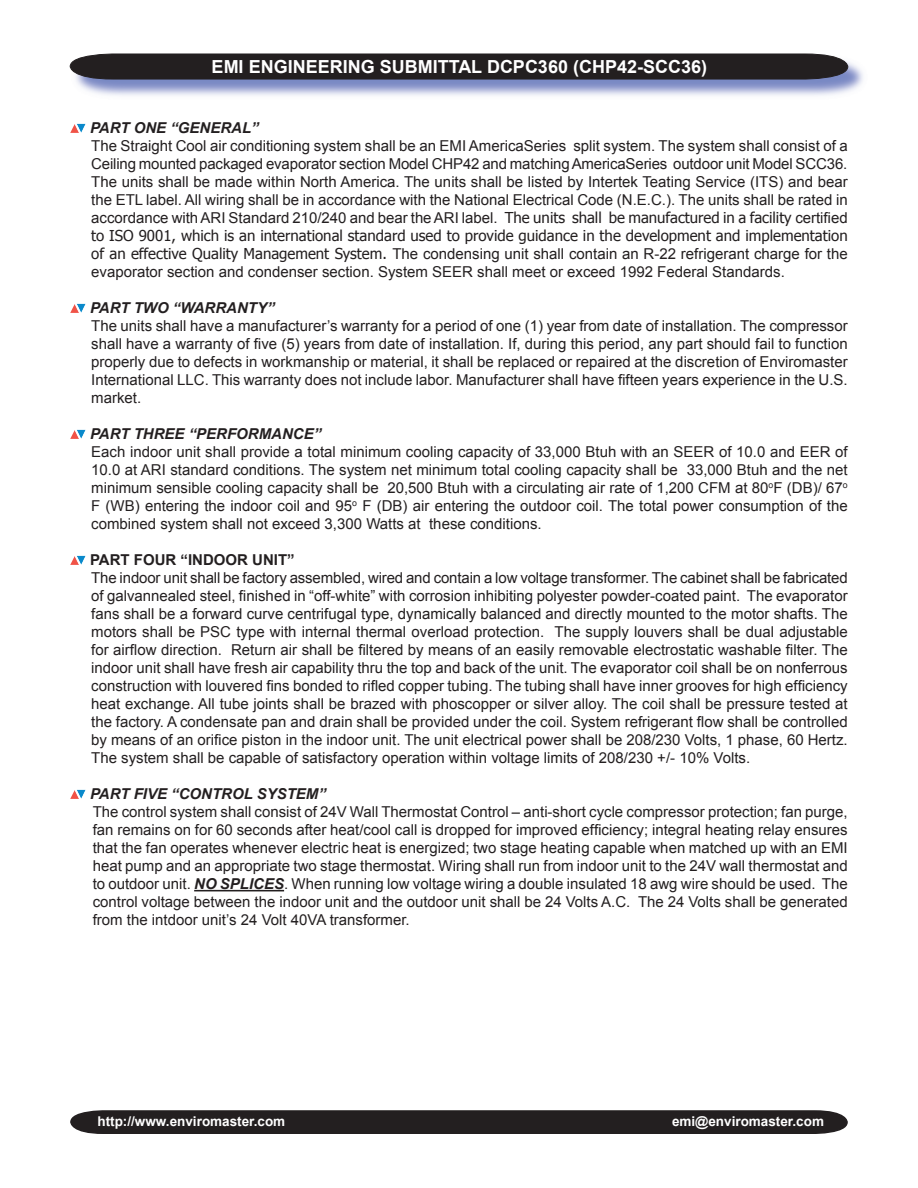
<style>
.page{position:relative;width:918px;height:1188px;background:#fff}
.page>*{position:absolute;margin:0;border:0;box-sizing:border-box;transform-origin:0 0}
.t1{font:700 18px "Arial";color:#fff}
.t2{font:15px/18px "Arial";color:#231f20;text-align:justify}
.t3{font:15px "Tahoma";color:#231f20}
.t4{font:italic 700 15px "Arial";color:#231f20}
.t5{font:700 15px "Arial";color:#231f20}
.t6{font:700 13.5px "Arial";color:#fff}
.s1{font-family:"Tahoma"}
.s2{font-weight:700;font-style:italic}
</style>
<div class="page">
<div style="left:70px;top:1110px;width:778px;height:24px;background:#231f20"></div>
<hr style="left:194px;top:890px;width:90px;height:1px;background:#231f20">
<img style="left:70px;top:124px;width:16px;height:9px">
<img style="left:70px;top:304px;width:16px;height:9px">
<img style="left:70px;top:430px;width:16px;height:9px">
<img style="left:70px;top:556px;width:16px;height:9px">
<img style="left:70px;top:790px;width:16px;height:9px">
<img style="left:76px;top:62px;width:787px;height:34px">
<svg style="left:69px;top:53px;width:780px;height:27px;background:#2c292b"></svg>
<p class="t1" style="left:212px;top:55px;width:497px">EMI ENGINEERING SUBMITTAL DCPC360 (CHP42-SCC36)</p>
<p class="t4" style="left:90px;top:118px;width:170px">PART ONE “GENERAL”</p>
<p class="t2" style="left:91px;top:137px;width:758px">The Straight Cool air conditioning system shall be an EMI AmericaSeries split system. The system shall consist of a Ceiling mounted packaged evaporator section Model CHP42 and matching AmericaSeries outdoor unit Model SCC36.<br>The units shall be made within North America. The units shall be listed by Intertek Teating Service (ITS) and bear the ETL label. All wiring shall be in accordance with the National Electrical Code (N.E.C.). The units shall be rated in accordance with ARI Standard 210/240 and bear the ARI label. <span class="s1">The units shall be manufactured in a facility</span> certified</p>
<p class="t3" style="left:91px;top:226px;width:758px">to ISO 9001, which is an international standard used to provide guidance in the development and implementation</p>
<p class="t2" style="left:91px;top:245px;width:758px"><span class="s1">of an effective Quality Management System.</span> The condensing unit shall contain an R-22 refrigerant charge for the evaporator section and condenser section. System SEER shall meet or exceed 1992 Federal Standards.</p>
<p class="t4" style="left:90px;top:298px;width:186px">PART TWO “WARRANTY”</p>
<p class="t2" style="left:91px;top:317px;width:758px">The units shall have a manufacturer’s warranty for a period of one (1) year from date of installation. The compressor shall have a warranty of five (5) years from date of installation. If, during this period, any part should fail to function properly due to defects in workmanship or material, it shall be replaced or repaired at the discretion of Enviromaster International LLC. This warranty does not include labor. Manufacturer shall have fifteen years experience in the U.S. market.</p>
<p class="t4" style="left:90px;top:424px;width:233px">PART THREE “PERFORMANCE”</p>
<p class="t2" style="left:91px;top:443px;width:758px">Each indoor unit shall provide a total minimum cooling capacity of 33,000 Btuh with an SEER of 10.0 and EER of 10.0 at ARI standard conditions. The system net minimum total cooling capacity shall be 33,000 Btuh and the net minimum sensible cooling capacity shall be 20,500 Btuh with a circulating air rate of 1,200 CFM at 80<sup>o</sup>F (DB)/ 67<sup>o </sup>F (WB) entering the indoor coil and 95<sup>o</sup> F (DB) air entering the outdoor coil. The total power consumption of the combined system shall not exceed 3,300 Watts at these conditions.</p>
<p class="t5" style="left:90px;top:550px;width:206px">PART FOUR “INDOOR UNIT”</p>
<p class="t2" style="left:91px;top:569px;width:758px">The indoor unit shall be factory assembled, wired and contain a low voltage transformer. The cabinet shall be fabricated of galvannealed steel, finished in “off-white” with corrosion inhibiting polyester powder-coated paint. The evaporator fans shall be a forward curve centrifugal type, dynamically balanced and directly mounted to the motor shafts. The motors shall be PSC type with internal thermal overload protection. The supply louvers shall be dual adjustable for airflow direction. Return air shall be filtered by means of an easily removable electrostatic washable filter. The indoor unit shall have fresh air capability thru the top and back of the unit. The evaporator coil shall be on nonferrous construction with louvered fins bonded to rifled copper tubing. The tubing shall have inner grooves for high efficiency heat exchange. All tube joints shall be brazed with phoscopper or silver alloy. The coil shall be pressure tested at the factory. A condensate pan and drain shall be provided under the coil. System refrigerant flow shall be controlled by means of an orifice piston in the indoor unit. The unit electrical power shall be 208/230 Volts, 1 phase, 60 Hertz.<br>The system shall be capable of satisfactory operation within voltage limits of 208/230 +/- 10% Volts.</p>
<p class="t4" style="left:90px;top:784px;width:237px">PART FIVE “CONTROL SYSTEM”</p>
<p class="t2" style="left:93px;top:803px;width:757px">The control system shall consist of 24V Wall Thermostat Control – anti-short cycle compressor protection; fan purge, fan remains on for 60 seconds after heat/cool call is dropped for improved efficiency; integral heating relay ensures that the fan operates whenever electric heat is energized; two stage heating capable when matched up with an EMI heat pump and an appropriate two stage thermostat. Wiring shall run from indoor unit to the 24V wall thermostat and to outdoor unit. <span class="s2">NO SPLICES</span>. When running low voltage wiring a double insulated 18 awg wire should be used. The control voltage between the indoor unit and the outdoor unit shall be 24 Volts A.C. The 24 Volts shall be generated from the intdoor unit’s 24 Volt 40VA transformer.</p>
<p class="t6" style="left:98px;top:1112px;width:189px">http://www.enviromaster.com</p>
<p class="t6" style="left:672px;top:1112px;width:153px">emi@enviromaster.com</p>
</div>
